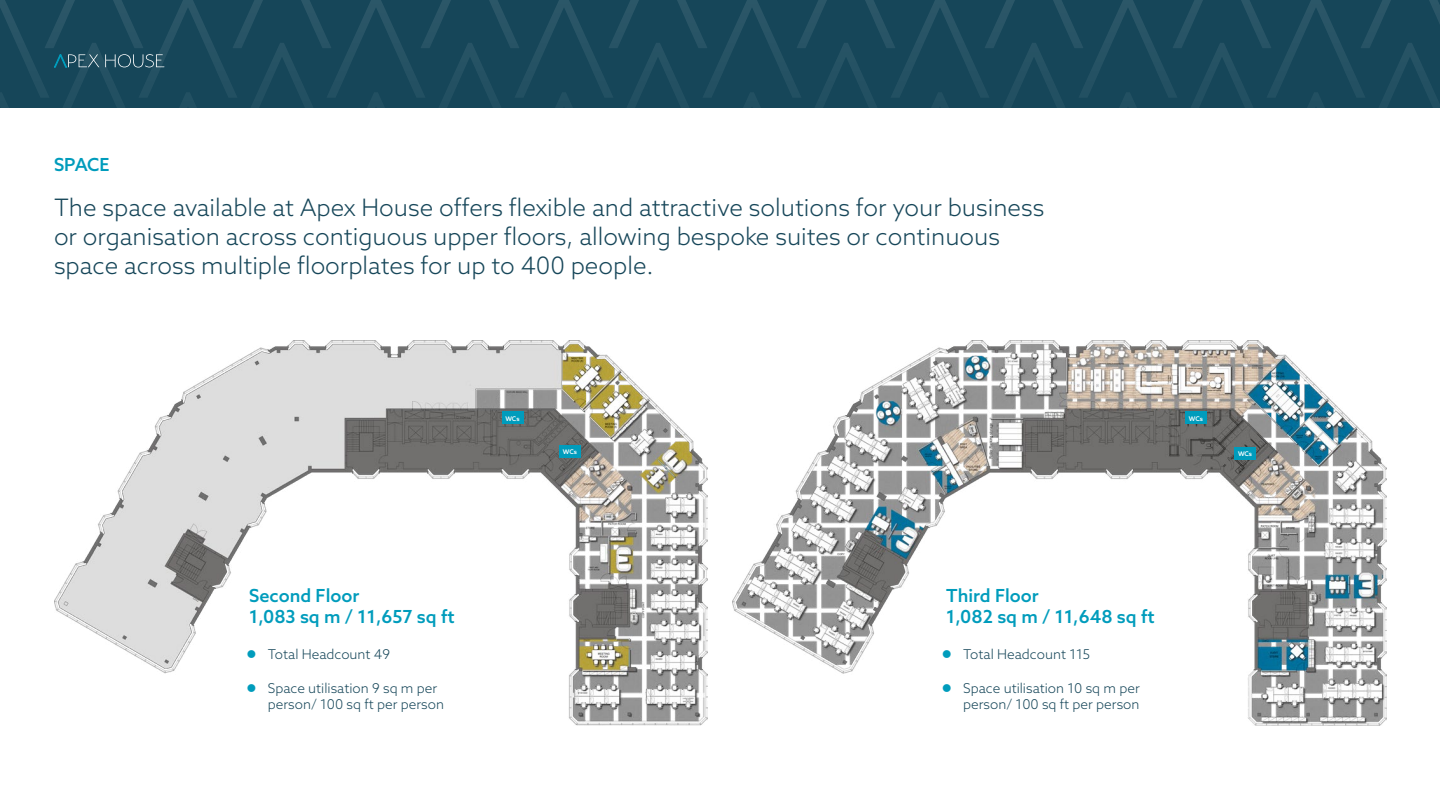
<style>
.page{position:relative;width:1440px;height:810px;background:#fff}
.page>*{position:absolute;margin:0;border:0;box-sizing:border-box;transform-origin:0 0}
.t1{font:300 24px/28.8px "Azo Sans";color:#164659}
.t2{font:500 18px/21.6px "Azo Sans";color:#009cbc}
.t3{font:300 13.5px/16.2px "Azo Sans";color:#164659}
.t4{font:500 6.45px "Azo Sans";letter-spacing:-.015em;color:#fff}
</style>
<div class="page">
<svg style="left:0;top:0;width:1440px;height:108px;background:#18485b"></svg>
<svg style="left:105px;top:54px;width:59px;height:14px"></svg>
<svg style="left:54px;top:54px;width:45px;height:14px"></svg>
<img style="left:54px;top:340px;width:653px;height:386px">
<img style="left:733px;top:340px;width:653px;height:385px">
<div style="left:502px;top:412px;width:21px;height:12px;background:#009cbc"></div>
<div style="left:1185px;top:412px;width:22px;height:12px;background:#009cbc"></div>
<div style="left:559px;top:445px;width:22px;height:12px;background:#009cbc"></div>
<div style="left:1234px;top:448px;width:22px;height:12px;background:#009cbc"></div>
<svg style="left:248px;top:651px;width:8px;height:7px"></svg>
<svg style="left:248px;top:684px;width:8px;height:8px"></svg>
<svg style="left:943px;top:651px;width:8px;height:7px"></svg>
<svg style="left:943px;top:684px;width:8px;height:8px"></svg>
<p class="t2" style="left:54px;top:154px;width:57px">SPACE</p>
<p class="t1" style="left:54px;top:193px;width:992px">The space available at Apex House offers flexible and attractive solutions for your business or organisation across contiguous upper floors, allowing bespoke suites or continuous space across multiple floorplates for up to 400 people.</p>
<p class="t4" style="left:506px;top:414px;width:16px">WCs</p>
<p class="t4" style="left:1189px;top:414px;width:16px">WCs</p>
<p class="t4" style="left:563px;top:447px;width:16px">WCs</p>
<p class="t4" style="left:1238px;top:450px;width:16px">WCs</p>
<p class="t2" style="left:249px;top:584px;width:207px">Second Floor<br>1,083 sq m / 11,657 sq ft</p>
<p class="t3" style="left:268px;top:646px;width:124px">Total Headcount 49</p>
<p class="t3" style="left:268px;top:680px;width:178px">Space utilisation 9 sq m per person/ 100 sq ft per person</p>
<p class="t2" style="left:946px;top:584px;width:210px">Third Floor<br>1,082 sq m / 11,648 sq ft</p>
<p class="t3" style="left:963px;top:646px;width:128px">Total Headcount 115</p>
<p class="t3" style="left:963px;top:680px;width:178px">Space utilisation 10 sq m per person/ 100 sq ft per person</p>
</div>
